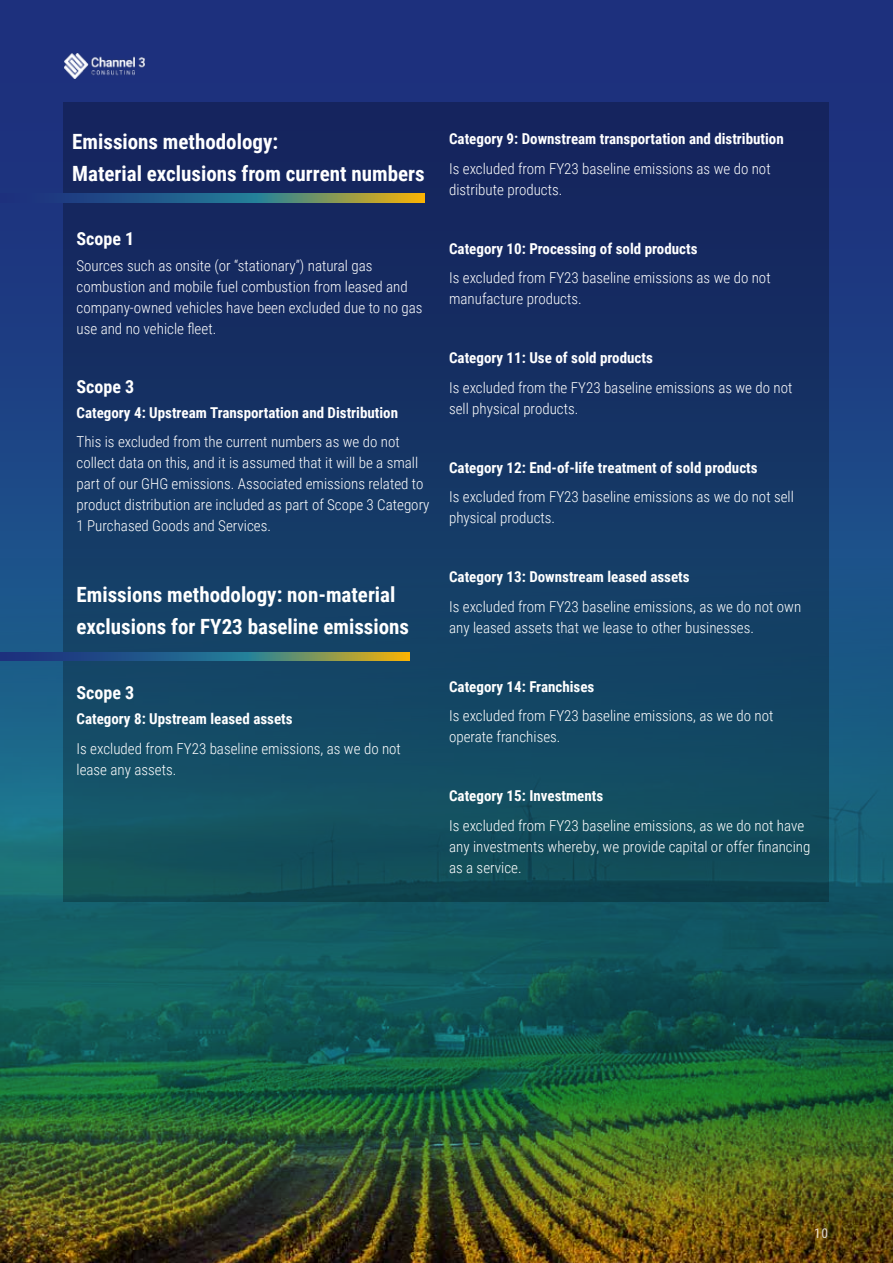
<style>
.page{position:relative;width:893px;height:1263px;background:#fff}
.page>*{position:absolute;margin:0;border:0;box-sizing:border-box;transform-origin:0 0}
.t1{font:700 21px/32.4px "Roboto Condensed";color:#fff}
.t2{font:700 18px "Roboto Condensed";color:#fff}
.t3{font:300 15px/21px "Roboto Condensed";color:#fff}
.t4{font:700 15px "Roboto Condensed";color:#fff}
.t5{font:13.5px "Roboto Condensed";color:#fff}
</style>
<div class="page">
<img style="left:0;top:0;width:893px;height:1263px">
<div style="left:64px;top:102px;width:765px;height:799px;background:linear-gradient(to bottom,#162061,#135263)"></div>
<svg style="left:0;top:652px;width:409px;height:9px;background:#4b6e72"></svg>
<svg style="left:0;top:194px;width:424px;height:8px;background:#4b6e72"></svg>
<img style="left:64px;top:54px;width:81px;height:24px">
<h1 class="t1" style="left:72px;top:124px;width:354px">Emissions methodology:<br>Material exclusions from current numbers</h1>
<p class="t2" style="left:77px;top:226px;width:59px">Scope 1</p>
<p class="t3" style="left:77px;top:254px;width:348px">Sources such as onsite (or “stationary”) natural gas combustion and mobile fuel combustion from leased and company-owned vehicles have been excluded due to no gas use and no vehicle fleet.</p>
<p class="t2" style="left:77px;top:373px;width:59px">Scope 3</p>
<p class="t4" style="left:77px;top:402px;width:323px">Category 4: Upstream Transportation and Distribution</p>
<p class="t3" style="left:77px;top:431px;width:354px">This is excluded from the current numbers as we do not collect data on this, and it is assumed that it will be a small part of our GHG emissions. Associated emissions related to product distribution are included as part of Scope 3 Category 1 Purchased Goods and Services.</p>
<h1 class="t1" style="left:77px;top:577px;width:334px">Emissions methodology: non-material exclusions for FY23 baseline emissions</h1>
<p class="t2" style="left:77px;top:680px;width:59px">Scope 3</p>
<p class="t4" style="left:77px;top:709px;width:218px">Category 8: Upstream leased assets</p>
<p class="t3" style="left:77px;top:737px;width:326px">Is excluded from FY23 baseline emissions, as we do not lease any assets.</p>
<p class="t4" style="left:449px;top:128px;width:336px">Category 9: Downstream transportation and distribution</p>
<p class="t3" style="left:449px;top:157px;width:323px">Is excluded from FY23 baseline emissions as we do not distribute products.</p>
<p class="t4" style="left:449px;top:238px;width:250px">Category 10: Processing of sold products</p>
<p class="t3" style="left:449px;top:267px;width:323px">Is excluded from FY23 baseline emissions as we do not manufacture products.</p>
<p class="t4" style="left:449px;top:347px;width:205px">Category 11: Use of sold products</p>
<p class="t3" style="left:449px;top:376px;width:345px">Is excluded from the FY23 baseline emissions as we do not sell physical products.</p>
<p class="t4" style="left:449px;top:457px;width:310px">Category 12: End-of-life treatment of sold products</p>
<p class="t3" style="left:449px;top:486px;width:346px">Is excluded from FY23 baseline emissions as we do not sell physical products.</p>
<p class="t4" style="left:449px;top:566px;width:242px">Category 13: Downstream leased assets</p>
<p class="t3" style="left:449px;top:595px;width:354px">Is excluded from FY23 baseline emissions, as we do not own any leased assets that we lease to other businesses.</p>
<p class="t4" style="left:449px;top:676px;width:147px">Category 14: Franchises</p>
<p class="t3" style="left:449px;top:705px;width:326px">Is excluded from FY23 baseline emissions, as we do not operate franchises.</p>
<p class="t4" style="left:449px;top:785px;width:156px">Category 15: Investments</p>
<p class="t3" style="left:449px;top:814px;width:363px">Is excluded from FY23 baseline emissions, as we do not have any investments whereby, we provide capital or offer financing as a service.</p>
<p class="t5" style="left:815px;top:1223px;width:15px">10</p>
</div>
